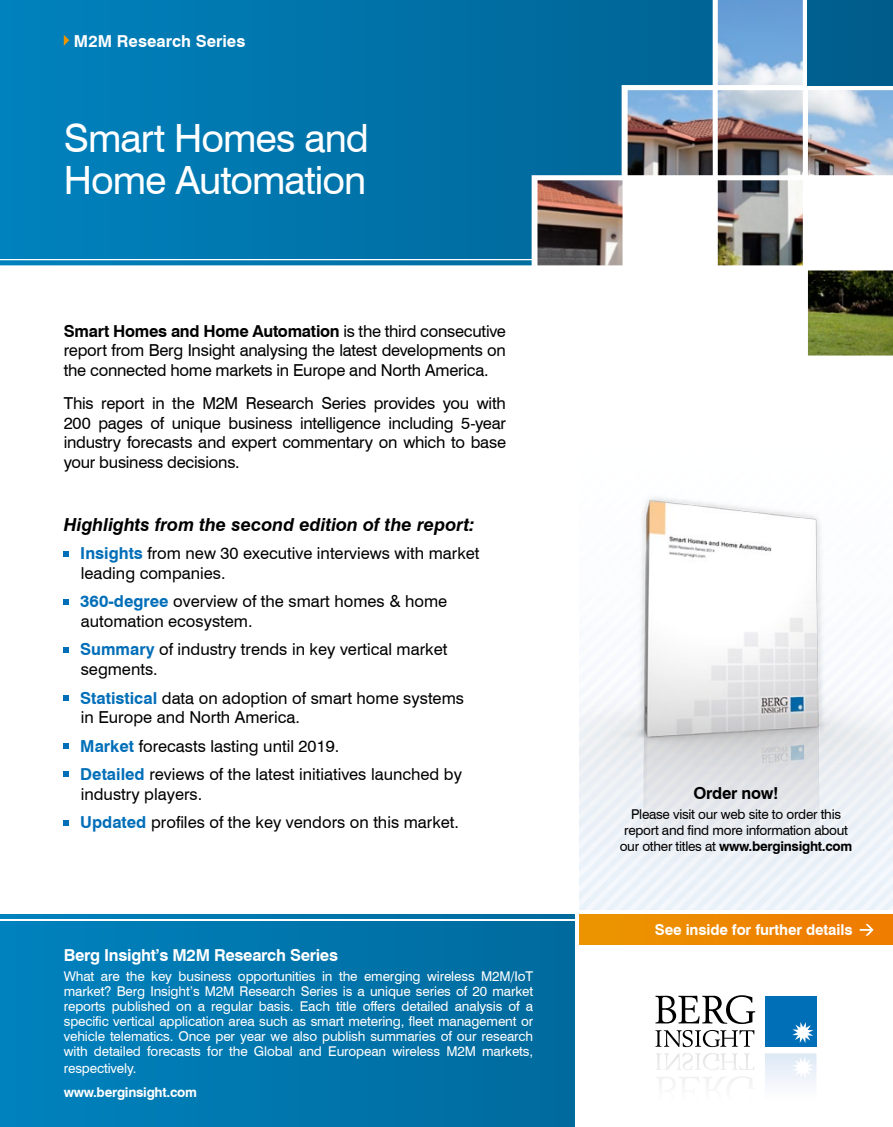
<style>
.page{position:relative;width:893px;height:1127px;background:#fff}
.page>*{position:absolute;margin:0;border:0;box-sizing:border-box;transform-origin:0 0}
.t1{font:39px/42px "Swiss 721 BT";letter-spacing:-.025em;color:#fff}
.t2{font:italic 700 18px "Swiss 721 BT";color:#000}
.t3{font:16.5px/19.8px "Swiss 721 BT";color:#000}
.t4{font:700 16.5px "Swiss 721 BT";letter-spacing:-.02em;color:#fff}
.t5{font:700 16.5px "Swiss 721 BT";color:#fff}
.t6{font:700 16.5px "Swiss 721 BT";letter-spacing:-.02em;color:#000}
.t7{font:700 15px "Swiss 721 BT";letter-spacing:-.01em;color:#fff}
.t8{font:13.5px/15.1px "Swiss 721 BT";letter-spacing:-.01em;color:#fff;text-align:justify}
.t9{font:13.5px/16.2px "Swiss 721 BT";letter-spacing:-.02em;color:#000;text-align:center}
.t10{font:700 13.5px "Swiss 721 BT";letter-spacing:-.02em;color:#fff}
.s1{font-weight:700}
.s2{font-weight:700;color:#006eb8}
</style>
<div class="page">
<div style="left:579px;top:914px;width:314px;height:30px;background:linear-gradient(to right,#ec9500,#f07900)"></div>
<svg style="left:0;top:0;width:537px;height:265px;background:#0177ae"></svg>
<div style="left:0;top:914px;width:574px;height:213px;background:linear-gradient(to right,#0082be,#006a9d)"></div>
<hr style="left:0;top:919px;width:576px;height:2px;background:#fff">
<hr style="left:0;top:259px;width:536px;height:1px;background:#fff">
<svg style="left:656px;top:1053px;width:98px;height:17px"></svg>
<svg style="left:656px;top:1076px;width:96px;height:8px"></svg>
<svg style="left:765px;top:1053px;width:51px;height:32px"></svg>
<svg style="left:655px;top:1030px;width:99px;height:17px"></svg>
<svg style="left:655px;top:995px;width:100px;height:29px"></svg>
<div style="left:765px;top:996px;width:51px;height:51px;background:#006fb7"></div>
<svg style="left:792px;top:1022px;width:21px;height:21px"></svg>
<svg style="left:860px;top:924px;width:14px;height:11px"></svg>
<img style="left:579px;top:497px;width:314px;height:413px">
<svg style="left:64px;top:551px;width:5px;height:5px"></svg>
<svg style="left:64px;top:599px;width:5px;height:5px"></svg>
<svg style="left:64px;top:647px;width:5px;height:5px"></svg>
<svg style="left:64px;top:695px;width:5px;height:5px"></svg>
<svg style="left:64px;top:743px;width:5px;height:5px"></svg>
<svg style="left:64px;top:772px;width:5px;height:5px"></svg>
<svg style="left:64px;top:820px;width:5px;height:5px"></svg>
<svg style="left:64px;top:35px;width:5px;height:11px"></svg>
<img style="left:537px;top:0;width:356px;height:355px">
<p class="t5" style="left:74px;top:29px;width:173px">M2M Research Series</p>
<h1 class="t1" style="left:64px;top:116px;width:307px">Smart Homes and<br>Home Automation</h1>
<p class="t3" style="left:64px;top:320px;width:444px;text-align:justify"><span class="s1">Smart Homes and Home Automation</span> is the third consecutive report from Berg Insight analysing the latest developments on the connected home markets in Europe and North America.</p>
<p class="t3" style="left:64px;top:392px;width:444px;text-align:justify">This report in the M2M Research Series provides you with 200 pages of unique business intelligence including 5-year industry forecasts and expert commentary on which to base your business decisions.</p>
<p class="t2" style="left:64px;top:512px;width:412px">Highlights from the second edition of the report:</p>
<p class="t3" style="left:80px;top:543px;width:401px"><span class="s2">Insights</span> from new 30 executive interviews with market leading companies.</p>
<p class="t3" style="left:80px;top:591px;width:368px"><span class="s2">360-degree</span> overview of the smart homes &amp; home automation ecosystem.</p>
<p class="t3" style="left:80px;top:639px;width:369px"><span class="s2">Summary</span> of industry trends in key vertical market segments.</p>
<p class="t3" style="left:80px;top:687px;width:385px"><span class="s2">Statistical</span> data on adoption of smart home systems in Europe and North America.</p>
<p class="t3" style="left:80px;top:731px;width:383px;line-height:28.3px"><span class="s2">Market</span> forecasts lasting until 2019.<br><span class="s2">Detailed</span> reviews of the latest initiatives launched by</p>
<p class="t3" style="left:80px;top:779px;width:380px;line-height:28.3px">industry players.<br><span class="s2">Updated</span> profiles of the key vendors on this market.</p>
<p class="t4" style="left:64px;top:943px;width:276px">Berg Insight’s M2M Research Series</p>
<p class="t8" style="left:64px;top:968px;width:471px">What are the key business opportunities in the emerging wireless M2M/IoT market? Berg Insight’s M2M Research Series is a unique series of 20 market reports published on a regular basis. Each title offers detailed analysis of a specific vertical application area such as smart metering, fleet management or vehicle telematics. Once per year we also publish summaries of our research with detailed forecasts for the Global and European wireless M2M markets, respectively.</p>
<p class="t10" style="left:64px;top:1083px;width:135px">www.berginsight.com</p>
<p class="t6" style="left:694px;top:781px;width:86px">Order now!</p>
<p class="t9" style="left:620px;top:805px;width:234px">Please visit our web site to order this report and find more information about our other titles at <span class="s1">www.berginsight.com</span></p>
<p class="t7" style="left:655px;top:919px;width:199px">See inside for further details</p>
</div>
